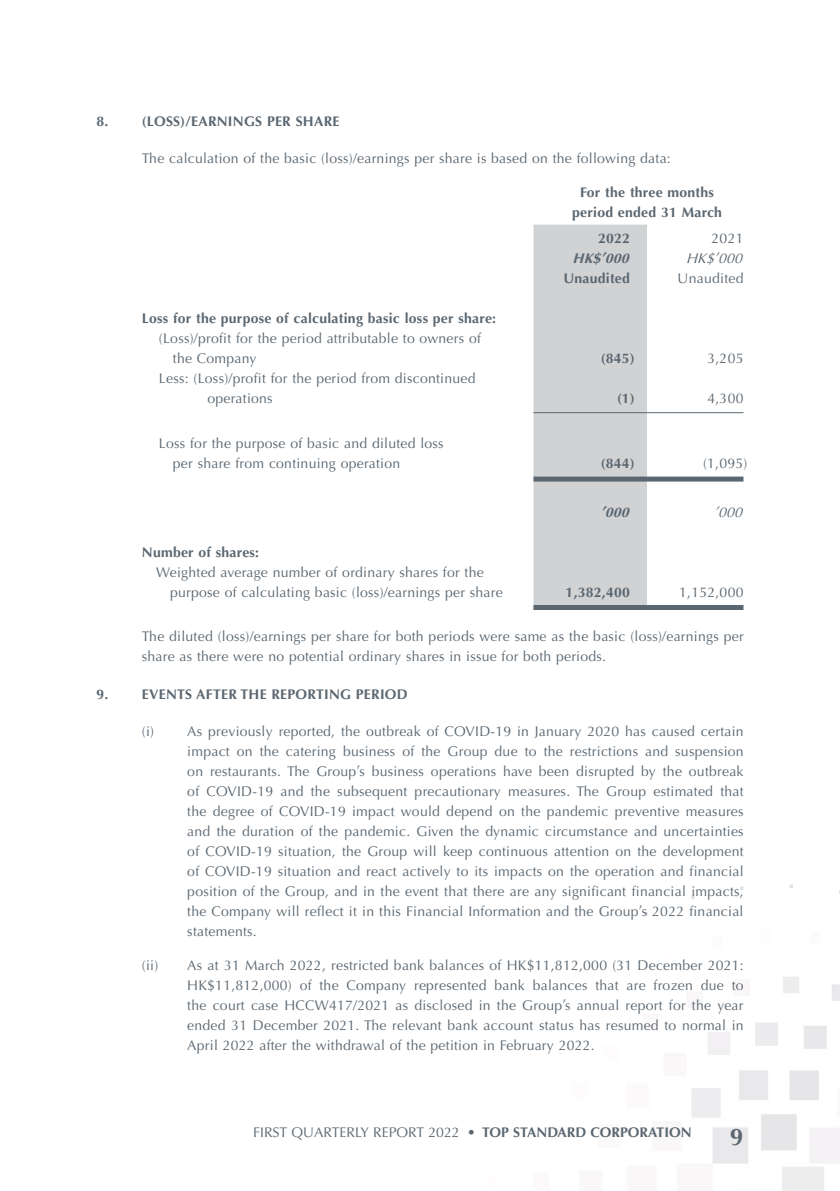
<style>
.page{position:relative;width:840px;height:1191px;background:#fff}
.page>*{position:absolute;margin:0;border:0;box-sizing:border-box;transform-origin:0 0}
.t1{font:700 24px "Optima LT Std";color:#5a6670}
.t2{font:14px/20px "Optima LT Std";letter-spacing:.02em;color:#5a6670}
.t3{font:700 14px/20px "Optima LT Std";letter-spacing:.02em;color:#5a6670;text-align:center}
.t4{font:14px "Optima LT Std";color:#5a6670}
.t5{font:italic 700 14px "Optima LT Std";color:#5a6670}
.t6{font:italic 14px "Optima LT Std";color:#5a6670}
.s1{font-weight:700}
</style>
<div class="page">
<div style="left:533px;top:225px;width:113px;height:380px;background:#d1d2d4"></div>
<hr style="left:533px;top:412px;width:113px;height:1px;background:#5a6670">
<hr style="left:646px;top:412px;width:97px;height:1px;background:#5a6670">
<div style="left:533px;top:476px;width:113px;height:5px;background:#5a6670"></div>
<div style="left:646px;top:476px;width:97px;height:5px;background:#5a6670"></div>
<div style="left:533px;top:605px;width:113px;height:5px;background:#5a6670"></div>
<div style="left:646px;top:605px;width:97px;height:5px;background:#5a6670"></div>
<p class="t3" style="left:96px;top:111px;width:244px">8. (LOSS)/EARNINGS PER SHARE</p>
<p class="t2" style="left:142px;top:148px;width:530px">The calculation of the basic (loss)/earnings per share is based on the following data:</p>
<p class="t3" style="left:572px;top:183px;width:151px">For the three months period ended 31 March</p>
<p class="t3" style="left:597px;top:228px;width:33px">2022</p>
<p class="t2" style="left:711px;top:228px;width:33px">2021</p>
<p class="t5" style="left:572px;top:250px;width:62px">HK$’000</p>
<p class="t6" style="left:685px;top:250px;width:62px">HK$’000</p>
<p class="t3" style="left:563px;top:268px;width:68px">Unaudited</p>
<p class="t2" style="left:677px;top:268px;width:67px">Unaudited</p>
<p class="t3" style="left:142px;top:308px;width:355px">Loss for the purpose of calculating basic loss per share:</p>
<p class="t2" style="left:173px;top:328px;width:309px;text-indent:-14px">(Loss)/profit for the period attributable to owners of the Company</p>
<p class="t3" style="left:600px;top:348px;width:35px">(845)</p>
<p class="t2" style="left:707px;top:348px;width:38px">3,205</p>
<p class="t2" style="left:207px;top:368px;width:269px;text-indent:-49px">Less: (Loss)/profit for the period from discontinued operations</p>
<p class="t2" style="left:173px;top:434px;width:272px;text-indent:-14px">Loss for the purpose of basic and diluted loss per share from continuing operation</p>
<p class="t3" style="left:616px;top:388px;width:19px">(1)</p>
<p class="t2" style="left:707px;top:388px;width:38px">4,300</p>
<p class="t3" style="left:600px;top:454px;width:35px">(844)</p>
<p class="t2" style="left:702px;top:454px;width:46px">(1,095)</p>
<p class="t5" style="left:600px;top:504px;width:34px">’000</p>
<p class="t6" style="left:713px;top:504px;width:34px">’000</p>
<p class="t3" style="left:142px;top:542px;width:119px">Number of shares:</p>
<p class="t2" style="left:170px;top:562px;width:334px;text-indent:-14px">Weighted average number of ordinary shares for the purpose of calculating basic (loss)/earnings per share</p>
<p class="t3" style="left:565px;top:582px;width:66px">1,382,400</p>
<p class="t2" style="left:678px;top:582px;width:66px">1,152,000</p>
<p class="t2" style="left:142px;top:626px;width:603px">The diluted (loss)/earnings per share for both periods were same as the basic (loss)/earnings per share as there were no potential ordinary shares in issue for both periods.</p>
<p class="t3" style="left:96px;top:684px;width:312px">9. EVENTS AFTER THE REPORTING PERIOD</p>
<p class="t2" style="left:187px;top:721px;width:557px;text-align:justify;text-indent:-45px">(i) As previously reported, the outbreak of COVID-19 in January 2020 has caused certain impact on the catering business of the Group due to the restrictions and suspension on restaurants. The Group’s business operations have been disrupted by the outbreak of COVID-19 and the subsequent precautionary measures. The Group estimated that the degree of COVID-19 impact would depend on the pandemic preventive measures and the duration of the pandemic. Given the dynamic circumstance and uncertainties of COVID-19 situation, the Group will keep continuous attention on the development of COVID-19 situation and react actively to its impacts on the operation and financial position of the Group, and in the event that there are any significant financial impacts, the Company will reflect it in this Financial Information and the Group’s 2022 financial statements.</p>
<p class="t2" style="left:142px;top:955px;width:18px">(ii)</p>
<p class="t2" style="left:187px;top:955px;width:557px;text-align:justify">As at 31 March 2022, restricted bank balances of HK$11,812,000 (31 December 2021:<br>HK$11,812,000) of the Company represented bank balances that are frozen due to the court case HCCW417/2021 as disclosed in the Group’s annual report for the year ended 31 December 2021. The relevant bank account status has resumed to normal in April 2022 after the withdrawal of the petition in February 2022.</p>
<p class="t4" style="left:253px;top:1124px;width:439px">FIRST QUARTERLY REPORT 2022 <span class="s1">• TOP STANDARD CORPORATION</span></p>
<h1 class="t1" style="left:729px;top:1122px;width:15px">9</h1>
</div>
